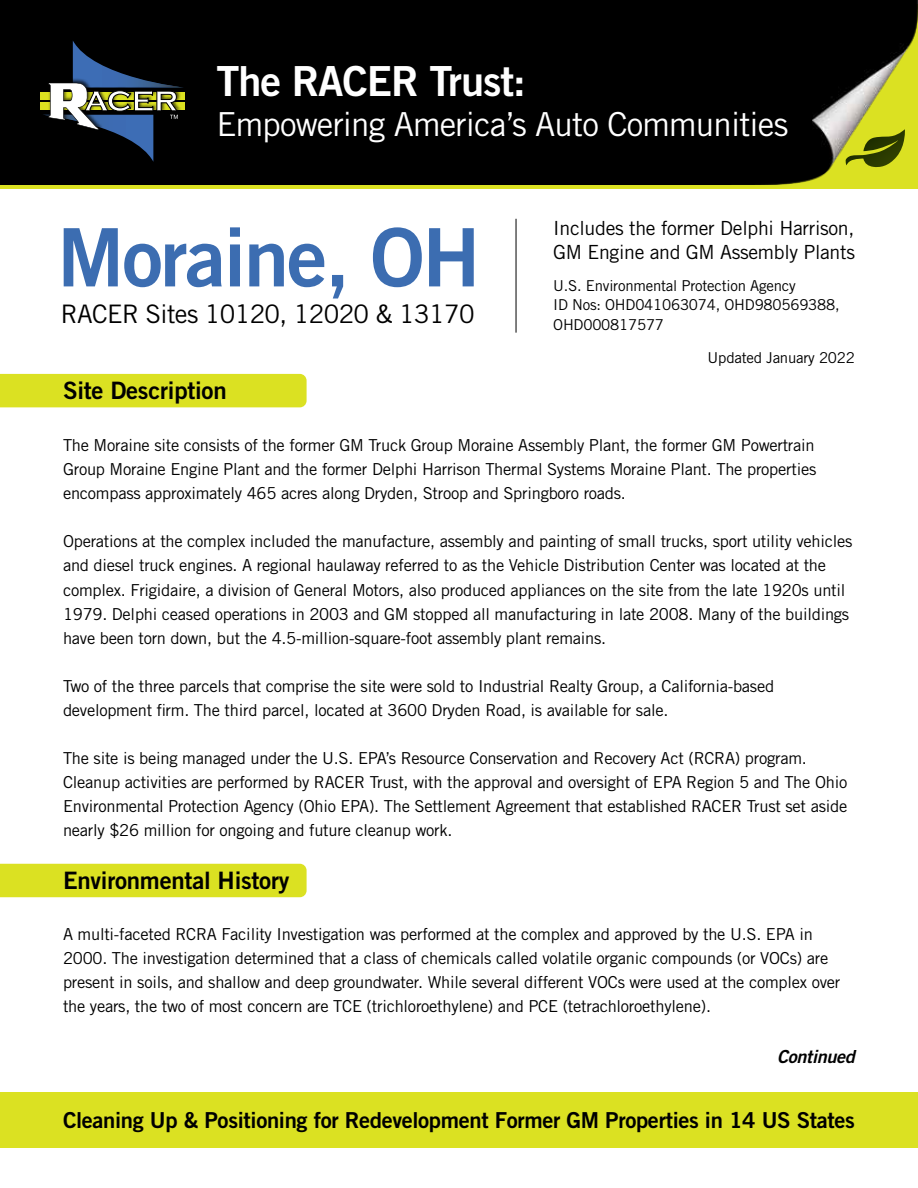
<style>
.page{position:relative;width:918px;height:1188px;background:#fff}
.page>*{position:absolute;margin:0;border:0;box-sizing:border-box;transform-origin:0 0}
.t1{font:80.7px "Trade Gothic LT Std Bd 2";letter-spacing:-.025em;color:#3c6db1}
.t2{font:41.4px "Trade Gothic LT Std Bd 2";letter-spacing:-.025em;color:#fff}
.t3{font:33.15px "Trade Gothic LT Std";letter-spacing:-.025em;color:#fff}
.t4{font:25.5px "Trade Gothic LT Std";letter-spacing:-.025em;color:#000}
.t5{font:24px "Trade Gothic LT Std Bd 2";letter-spacing:-.01em;color:#000}
.t6{font:22.05px "Trade Gothic LT Std Bd 2";letter-spacing:-.015em;color:#000}
.t7{font:19.5px/24px "Trade Gothic LT Std";letter-spacing:-.015em;color:#000}
.t8{font:18px "Trade Gothic LT Std Bd 2 Obl";letter-spacing:-.015em;color:#000}
.t9{font:16.5px/24px "Trade Gothic LT Std";letter-spacing:-.015em;color:#000}
.t10{font:15px/19.5px "Trade Gothic LT Std";letter-spacing:-.015em;color:#000}
</style>
<div class="page">
<div style="left:0;top:4px;width:918px;height:185px;background:#dbe122"></div>
<div style="left:0;top:0;width:918px;height:185px;background:#000"></div>
<div style="left:40px;top:93px;width:145px;height:7px;background:#dbe120"></div>
<div style="left:40px;top:102px;width:145px;height:8px;background:#dbe120"></div>
<svg style="left:42px;top:40px;width:142px;height:122px;background:#2d3639"></svg>
<svg style="left:846px;top:129px;width:60px;height:39px"></svg>
<hr style="left:516px;top:219px;width:1px;height:114px;background:#000">
<div style="left:0;top:1092px;width:918px;height:56px;background:#dbe122"></div>
<div style="left:0;top:374px;width:307px;height:33px;background:#dbe122"></div>
<div style="left:0;top:864px;width:307px;height:33px;background:#dbe122"></div>
<h2 class="t2" style="left:216px;top:56px;width:311px">The RACER Trust:</h2>
<h3 class="t3" style="left:216px;top:104px;width:574px">Empowering America’s Auto Communities</h3>
<h1 class="t1" style="left:57px;top:208px;width:425px">Moraine, OH</h1>
<h3 class="t4" style="left:61px;top:299px;width:415px">RACER Sites 10120, 12020 &amp; 13170</h3>
<p class="t7" style="left:553px;top:216px;width:303px">Includes the former Delphi Harrison,<br>GM Engine and GM Assembly Plants</p>
<p class="t10" style="left:553px;top:276px;width:288px">U.S. Environmental Protection Agency<br>ID Nos: OHD041063074, OHD980569388,<br>OHD000817577</p>
<p class="t10" style="left:708px;top:348px;width:149px">Updated January 2022</p>
<h3 class="t5" style="left:63px;top:376px;width:165px">Site Description</h3>
<p class="t9" style="left:63px;top:433px;width:755px;text-align:justify">The Moraine site consists of the former GM Truck Group Moraine Assembly Plant, the former GM Powertrain Group Moraine Engine Plant and the former Delphi Harrison Thermal Systems Moraine Plant. The properties encompass approximately 465 acres along Dryden, Stroop and Springboro roads.</p>
<p class="t9" style="left:63px;top:529px;width:791px">Operations at the complex included the manufacture, assembly and painting of small trucks, sport utility vehicles and diesel truck engines. A regional haulaway referred to as the Vehicle Distribution Center was located at the complex. Frigidaire, a division of General Motors, also produced appliances on the site from the late 1920s until 1979. Delphi ceased operations in 2003 and GM stopped all manufacturing in late 2008. Many of the buildings have been torn down, but the 4.5-million-square-foot assembly plant remains.</p>
<p class="t9" style="left:63px;top:673px;width:713px">Two of the three parcels that comprise the site were sold to Industrial Realty Group, a California-based development firm. The third parcel, located at 3600 Dryden Road, is available for sale.</p>
<p class="t9" style="left:63px;top:745px;width:786px">The site is being managed under the U.S. EPA’s Resource Conservation and Recovery Act (RCRA) program.<br>Cleanup activities are performed by RACER Trust, with the approval and oversight of EPA Region 5 and The Ohio Environmental Protection Agency (Ohio EPA). The Settlement Agreement that established RACER Trust set aside nearly $26 million for ongoing and future cleanup work.</p>
<h3 class="t5" style="left:63px;top:866px;width:228px">Environmental History</h3>
<p class="t9" style="left:63px;top:922px;width:779px">A multi-faceted RCRA Facility Investigation was performed at the complex and approved by the U.S. EPA in 2000. The investigation determined that a class of chemicals called volatile organic compounds (or VOCs) are present in soils, and shallow and deep groundwater. While several different VOCs were used at the complex over the years, the two of most concern are TCE (trichloroethylene) and PCE (tetrachloroethylene).</p>
<p class="t8" style="left:777px;top:1046px;width:79px">Continued</p>
<h3 class="t6" style="left:63px;top:1106px;width:794px">Cleaning Up &amp; Positioning for Redevelopment Former GM Properties in 14 US States</h3>
</div>
